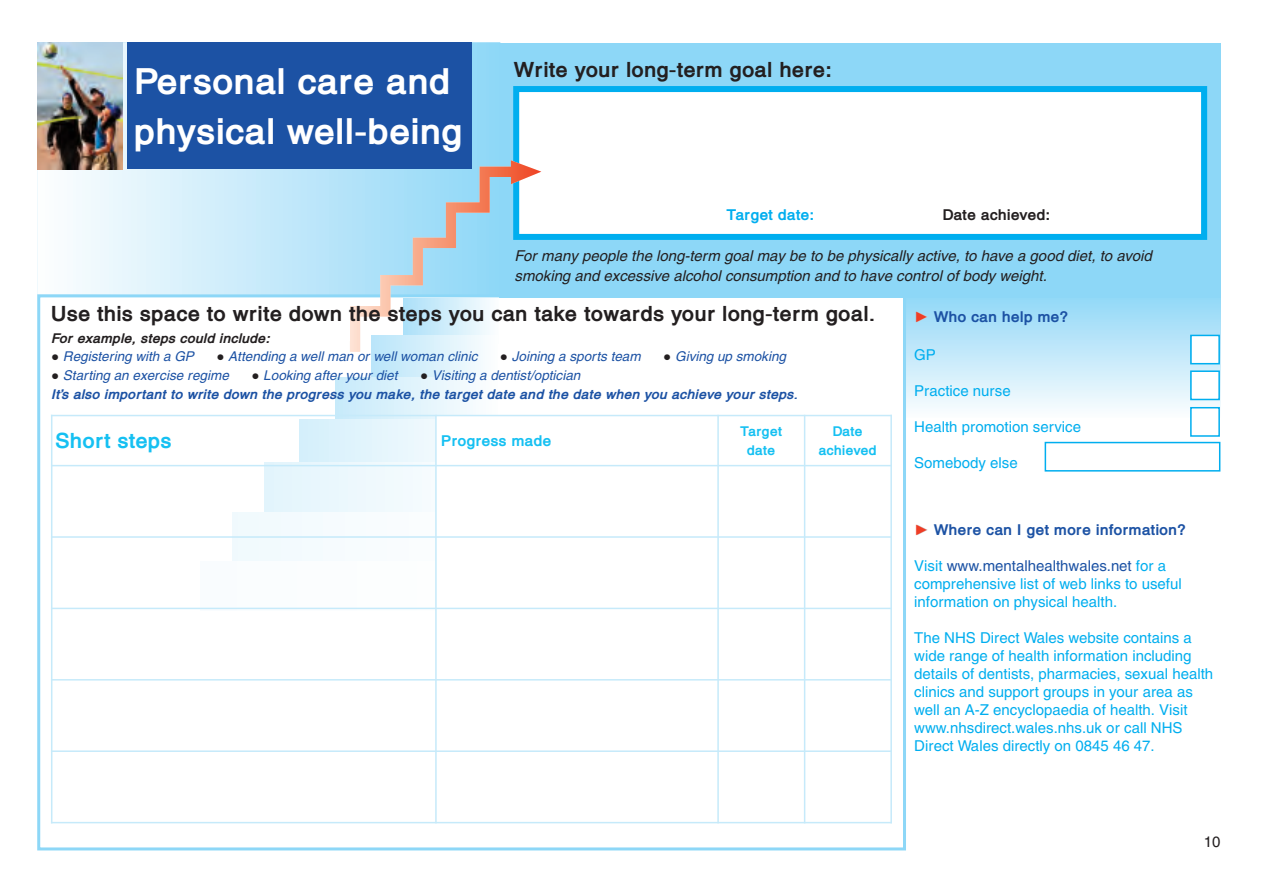
<style>
.page{position:relative;width:1263px;height:893px;background:#fff}
.page>*{position:absolute;margin:0;border:0;box-sizing:border-box;transform-origin:0 0}
.t1{font:700 36px/49.7px "Heledd";color:#fff}
.t2{font:700 21px "Heledd";color:#231f20}
.t3{font:700 21px "Heledd";color:#15c0f2}
.t4{font:15px/18px "Heledd";color:#00aeef}
.t5{font:italic 15px/20.9px "Heledd";color:#231f20}
.t6{font:700 15px "Heledd";color:#1c52a4}
.t7{font:700 15px "Heledd";color:#231f20}
.t8{font:700 15px "Heledd";color:#15c0f2}
.t9{font:700 15px "Heledd";color:#00aeef}
.t10{font:15px "Heledd";color:#231f20}
.t11{font:italic 13.5px "Heledd";color:#1c52a4}
.t12{font:italic 700 13.5px/18.8px "Heledd";color:#1c52a4}
.t13{font:italic 700 13.5px "Heledd";color:#231f20}
.t14{font:700 13.5px/18.6px "Heledd";color:#15c0f2;text-align:center}
.s1{font-family:"Arial";font-style:normal;color:#231f20}
.s2{font-family:"Arial";font-weight:400;font-style:normal;color:#231f20}
.s3{font-weight:400}
.s4{font-family:"Arial";font-weight:400;color:#ccc}
.s5{color:#1c52a4}
</style>
<div class="page">
<div style="left:904px;top:294px;width:316px;height:123px;background:linear-gradient(to bottom,#8fd7f7,#fbfdfe)"></div>
<svg style="left:37px;top:43px;width:462px;height:251px"></svg>
<div style="left:499px;top:43px;width:721px;height:254px;background:#8dd7f7"></div>
<div style="left:519px;top:92px;width:682px;height:142px;background:#fff"></div>
<div style="left:513px;top:86px;width:694px;height:154px;border:6px solid #00aeef"></div>
<div style="left:371px;top:335px;width:127px;height:45px;background:linear-gradient(to right,#b8e5f9,#fdfefe)"></div>
<div style="left:335px;top:377px;width:163px;height:45px;background:linear-gradient(to right,#c6eafa,#fdfefe)"></div>
<div style="left:299px;top:419px;width:199px;height:45px;background:linear-gradient(to bottom,#e2f4fc,#e2f4fc)"></div>
<div style="left:265px;top:463px;width:233px;height:49px;background:#ebf8fd"></div>
<div style="left:233px;top:513px;width:268px;height:49px;background:#f6fbfe"></div>
<div style="left:201px;top:562px;width:303px;height:49px;background:#fbfdfe"></div>
<div style="left:1191px;top:336px;width:27px;height:27px;background:#fff"></div>
<div style="left:1190px;top:335px;width:30px;height:29px;border:2px solid #00aeef"></div>
<div style="left:1191px;top:372px;width:27px;height:27px;background:#fff"></div>
<div style="left:1190px;top:370px;width:30px;height:30px;border:2px solid #00aeef"></div>
<div style="left:1191px;top:408px;width:27px;height:27px;background:#fff"></div>
<div style="left:1190px;top:407px;width:30px;height:30px;border:2px solid #00aeef"></div>
<div style="left:1044px;top:442px;width:176px;height:30px;border:2px solid #00aeef"></div>
<svg style="left:350px;top:160px;width:191px;height:192px"></svg>
<div style="left:127px;top:43px;width:345px;height:126px;background:#1c52a4"></div>
<img style="left:37px;top:43px;width:86px;height:126px">
<div style="left:436px;top:415px;width:282px;height:51px;background:#fff"></div>
<div style="left:436px;top:466px;width:282px;height:71px;background:#fff"></div>
<div style="left:436px;top:537px;width:282px;height:71px;background:#fff"></div>
<div style="left:436px;top:608px;width:282px;height:72px;background:#fff"></div>
<hr style="left:51px;top:415px;width:1px;height:408px;background:#c6eafa">
<hr style="left:435px;top:415px;width:2px;height:408px;background:#c6eafa">
<hr style="left:717px;top:415px;width:2px;height:408px;background:#c6eafa">
<hr style="left:804px;top:415px;width:1px;height:408px;background:#c6eafa">
<hr style="left:890px;top:415px;width:2px;height:408px;background:#c6eafa">
<hr style="left:51px;top:415px;width:841px;height:1px;background:#c6eafa">
<hr style="left:51px;top:465px;width:841px;height:1px;background:#c6eafa">
<hr style="left:51px;top:536px;width:841px;height:2px;background:#c6eafa">
<hr style="left:51px;top:608px;width:841px;height:1px;background:#c6eafa">
<hr style="left:51px;top:679px;width:841px;height:2px;background:#c6eafa">
<hr style="left:51px;top:750px;width:841px;height:2px;background:#c6eafa">
<hr style="left:51px;top:822px;width:841px;height:1px;background:#c6eafa">
<h1 class="t1" style="left:135px;top:56px;width:330px">Personal care and physical well-being</h1>
<h2 class="t2" style="left:514px;top:58px;width:320px">Write your long-term goal here:</h2>
<p class="t9" style="left:727px;top:206px;width:89px">Target date:</p>
<p class="t7" style="left:943px;top:206px;width:109px">Date achieved:</p>
<p class="t5" style="left:514px;top:245px;width:639px">For many people the long-term goal may be to be physically active, to have a good diet, to avoid smoking and excessive alcohol consumption and to have control of body weight.</p>
<h2 class="t2" style="left:51px;top:301px;width:826px">Use this space to write down the steps you can take towards your long-term goal.</h2>
<p class="t13" style="left:51px;top:330px;width:220px">For example, steps could include:</p>
<p class="t11" style="left:51px;top:349px;width:144px"><span class="s1">●</span> Registering with a GP</p>
<p class="t11" style="left:216px;top:349px;width:263px"><span class="s1">●</span> Attending a well man or well woman clinic</p>
<p class="t11" style="left:500px;top:349px;width:142px"><span class="s1">●</span> Joining a sports team</p>
<p class="t11" style="left:663px;top:349px;width:124px"><span class="s1">●</span> Giving up smoking</p>
<p class="t11" style="left:51px;top:367px;width:179px"><span class="s1">●</span> Starting an exercise regime</p>
<p class="t11" style="left:251px;top:367px;width:148px"><span class="s1">●</span> Looking after your diet</p>
<p class="t12" style="left:51px;top:366px;width:749px;text-indent:369px"><span class="s2">●</span> <span class="s3">Visiting a dentist/optician<br></span>It’s also important to write down the progress you make, the target date and the date when you achieve your steps.</p>
<h2 class="t3" style="left:55px;top:428px;width:118px">Short steps</h2>
<p class="t8" style="left:441px;top:432px;width:112px">Progress made</p>
<p class="t14" style="left:740px;top:422px;width:43px">Target date</p>
<p class="t14" style="left:819px;top:422px;width:60px">Date achieved</p>
<p class="t6" style="left:915px;top:308px;width:155px"><span class="s4">►</span> Who can help me?</p>
<p class="t4" style="left:914px;top:346px;width:23px">GP</p>
<p class="t4" style="left:914px;top:382px;width:98px">Practice nurse</p>
<p class="t4" style="left:914px;top:418px;width:168px">Health promotion service</p>
<p class="t4" style="left:914px;top:454px;width:105px">Somebody else</p>
<p class="t6" style="left:915px;top:521px;width:273px"><span class="s4">►</span> Where can I get more information?</p>
<p class="t4" style="left:914px;top:556px;width:269px">Visit <span class="s5">www.mentalhealthwales.net</span> for a comprehensive list of web links to useful information on physical health.</p>
<p class="t4" style="left:914px;top:628px;width:300px">The NHS Direct Wales website contains a wide range of health information including details of dentists, pharmacies, sexual health clinics and support groups in your area as well an A-Z encyclopaedia of health. Visit www.nhsdirect.wales.nhs.uk or call NHS Direct Wales directly on 0845 46 47.</p>
<p class="t10" style="left:1204px;top:833px;width:18px">10</p>
</div>
